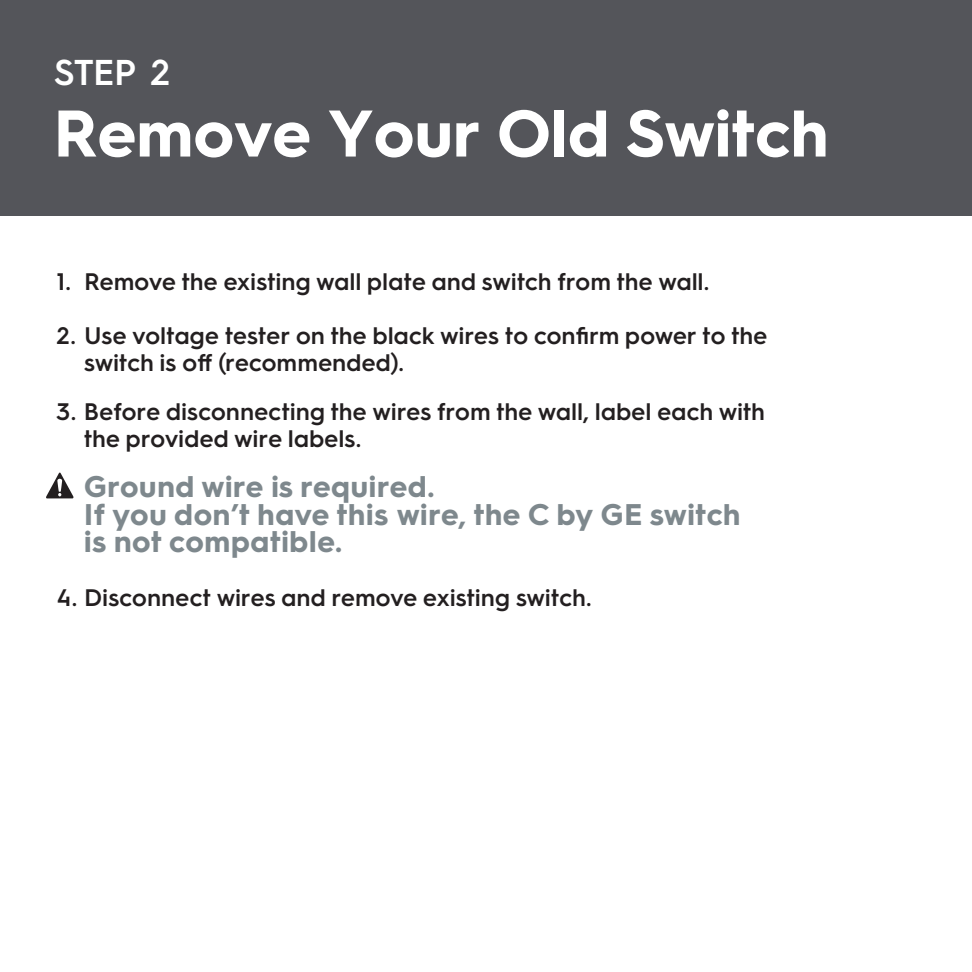
<style>
.page{position:relative;width:972px;height:972px;background:#fff}
.page>*{position:absolute;margin:0;border:0;box-sizing:border-box;transform-origin:0 0}
.t1{font:700 66px "Hurme Geometric Sans 3";letter-spacing:.005em;color:#fff}
.t2{font:600 36px "Hurme Geometric Sans 3";color:#fff}
.t3{font:700 30px/27.6px "Hurme Geometric Sans 3";letter-spacing:.02em;color:#7e888d}
.t4{font:600 24px/27px "Hurme Geometric Sans 3";letter-spacing:.015em;color:#231f20}
</style>
<div class="page">
<div style="left:0;top:0;width:972px;height:216px;background:#54555a"></div>
<svg style="left:46px;top:472px;width:28px;height:27px"></svg>
<h2 class="t2" style="left:54px;top:47px;width:117px">STEP 2</h2>
<h1 class="t1" style="left:54px;top:87px;width:776px">Remove Your Old Switch</h1>
<p class="t4" style="left:57px;top:267px;width:654px">1. Remove the existing wall plate and switch from the wall.</p>
<p class="t4" style="left:84px;top:321px;width:685px;text-indent:-27px">2. Use voltage tester on the black wires to confirm power to the switch is off (recommended).</p>
<p class="t4" style="left:84px;top:397px;width:682px;text-indent:-27px">3. Before disconnecting the wires from the wall, label each with the provided wire labels.</p>
<p class="t3" style="left:84px;top:471px;width:658px">Ground wire is required.<br>If you don’t have this wire, the C by GE switch is not compatible.</p>
<p class="t4" style="left:57px;top:583px;width:536px">4. Disconnect wires and remove existing switch.</p>
</div>
